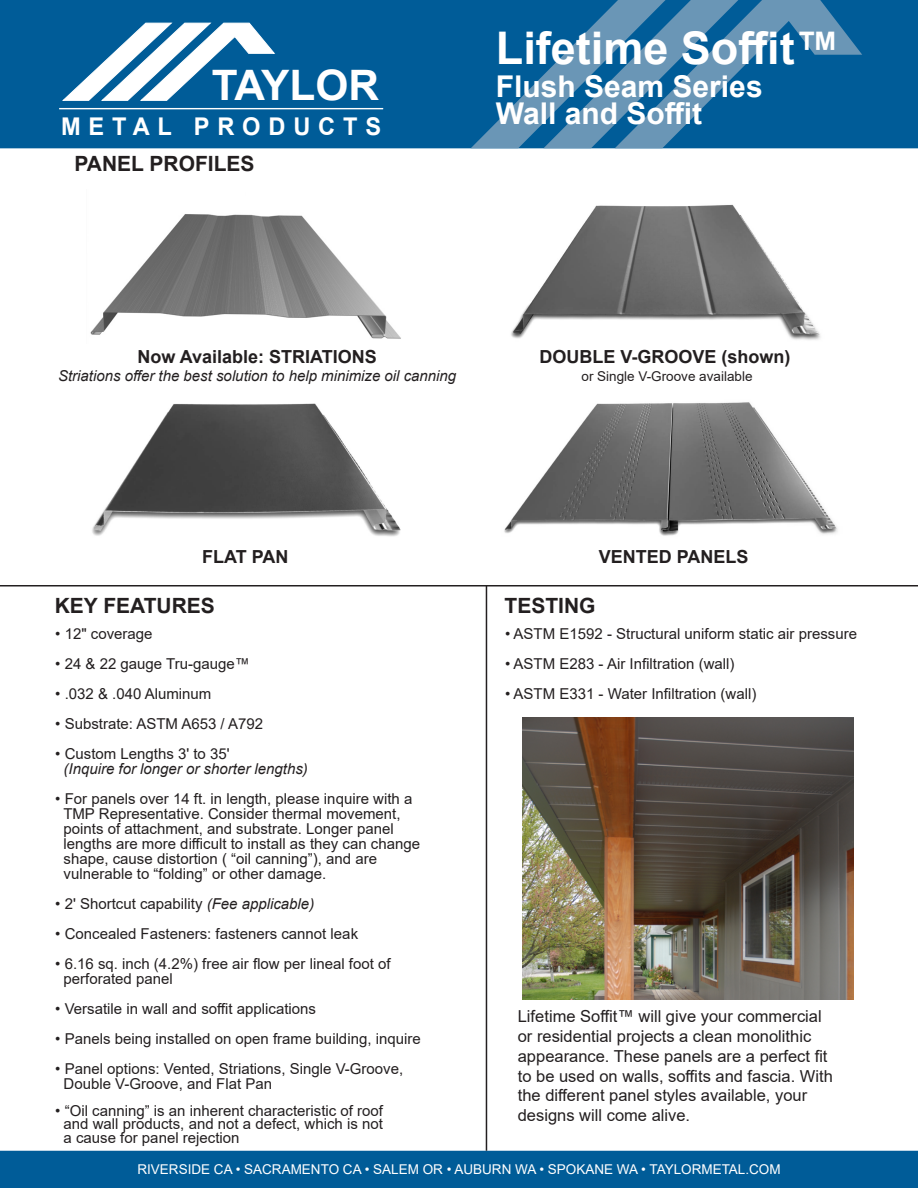
<style>
.page{position:relative;width:918px;height:1188px;background:#fff}
.page>*{position:absolute;margin:0;border:0;box-sizing:border-box;transform-origin:0 0}
.t1{font:700 45px "Arial";color:#fff}
.t2{font:700 42px "Arial";color:#fff}
.t3{font:700 30px "Arial";color:#fff}
.t4{font:700 24.45px "Arial";letter-spacing:.33em;color:#fff}
.t5{font:700 21px "Arial";color:#231f20}
.t6{font:700 18px "Arial";color:#231f20}
.t7{font:16.5px/19.8px "Arial";color:#231f20}
.t8{font:15px "Arial";color:#231f20}
.t9{font:italic 15px "Arial";color:#231f20}
.t10{font:13.5px "Arial";color:#fff}
.t11{font:13.5px "Arial";color:#231f20}
.s1{font-style:italic}
</style>
<div class="page">
<div style="left:0;top:0;width:918px;height:148px;background:#005c98"></div>
<svg style="left:471px;top:0;width:391px;height:148px;background:#2a73a4"></svg>
<svg style="left:62px;top:23px;width:213px;height:78px"></svg>
<hr style="left:59px;top:108px;width:324px;height:1px;background:#fff">
<div style="left:0;top:1151px;width:918px;height:37px;background:#005c98"></div>
<hr style="left:486px;top:586px;width:1px;height:565px;background:#231f20">
<img style="left:523px;top:717px;width:330px;height:283px">
<hr style="left:0;top:585px;width:918px;height:1px;background:#231f20">
<img style="left:511px;top:204px;width:310px;height:136px">
<img style="left:504px;top:402px;width:334px;height:134px">
<img style="left:90px;top:214px;width:311px;height:125px">
<img style="left:92px;top:403px;width:309px;height:134px">
<h2 class="t2" style="left:212px;top:58px;width:169px">TAYLOR</h2>
<h3 class="t4" style="left:61px;top:110px;width:321px">METAL PRODUCTS</h3>
<p class="t5" style="left:75px;top:148px;width:182px">PANEL PROFILES</p>
<p class="t1" style="left:496px;top:16px;width:345px">Lifetime Soffit™</p>
<p class="t3" style="left:496px;top:66px;width:268px">Flush Seam Series</p>
<p class="t3" style="left:496px;top:93px;width:208px">Wall and Soffit</p>
<p class="t6" style="left:138px;top:344px;width:241px">Now Available: STRIATIONS</p>
<p class="t9" style="left:58px;top:366px;width:400px">Striations offer the best solution to help minimize oil canning</p>
<p class="t6" style="left:539px;top:344px;width:253px">DOUBLE V-GROOVE (shown)</p>
<p class="t11" style="left:581px;top:366px;width:173px">or Single V-Groove available</p>
<p class="t6" style="left:202px;top:544px;width:88px">FLAT PAN</p>
<p class="t6" style="left:599px;top:544px;width:151px">VENTED PANELS</p>
<p class="t5" style="left:55px;top:591px;width:162px">KEY FEATURES</p>
<p class="t5" style="left:505px;top:591px;width:93px">TESTING</p>
<p class="t8" style="left:55px;top:623px;width:99px">• 12" coverage</p>
<p class="t8" style="left:55px;top:653px;width:196px">• 24 &amp; 22 gauge Tru-gauge™</p>
<p class="t8" style="left:55px;top:683px;width:158px">• .032 &amp; .040 Aluminum</p>
<p class="t8" style="left:55px;top:713px;width:209px">• Substrate: ASTM A653 / A792</p>
<p class="t8" style="left:55px;top:743px;width:176px">• Custom Lengths 3' to 35'</p>
<p class="t9" style="left:64px;top:759px;width:246px">(Inquire for longer or shorter lengths)</p>
<p class="t8" style="left:55px;top:788px;width:359px"><span class="s1">•</span> For panels over 14 ft. in length, please inquire with a</p>
<p class="t8" style="left:63px;top:803px;width:339px">TMP Representative. Consider thermal movement,</p>
<p class="t8" style="left:64px;top:818px;width:332px">points of attachment, and substrate. Longer panel</p>
<p class="t8" style="left:64px;top:833px;width:358px">lengths are more difficult to install as they can change</p>
<p class="t8" style="left:64px;top:848px;width:315px">shape, cause distortion ( “oil canning”), and are</p>
<p class="t8" style="left:64px;top:863px;width:264px">vulnerable to “folding” or other damage.</p>
<p class="t8" style="left:55px;top:893px;width:261px">• 2' Shortcut capability <span class="s1">(Fee applicable)</span></p>
<p class="t8" style="left:55px;top:923px;width:304px">• Concealed Fasteners: fasteners cannot leak</p>
<p class="t8" style="left:55px;top:953px;width:337px">• 6.16 sq. inch (4.2%) free air flow per lineal foot of</p>
<p class="t8" style="left:64px;top:968px;width:111px">perforated panel</p>
<p class="t8" style="left:55px;top:998px;width:262px">• Versatile in wall and soffit applications</p>
<p class="t8" style="left:55px;top:1028px;width:367px">• Panels being installed on open frame building, inquire</p>
<p class="t8" style="left:55px;top:1058px;width:349px">• Panel options: Vented, Striations, Single V-Groove,</p>
<p class="t8" style="left:64px;top:1073px;width:210px">Double V-Groove, and Flat Pan</p>
<p class="t8" style="left:55px;top:1100px;width:329px">• “Oil canning” is an inherent characteristic of roof</p>
<p class="t8" style="left:64px;top:1114px;width:321px">and wall products, and not a defect, which is not</p>
<p class="t8" style="left:64px;top:1127px;width:177px">a cause for panel rejection</p>
<p class="t8" style="left:505px;top:623px;width:354px">• ASTM E1592 - Structural uniform static air pressure</p>
<p class="t8" style="left:505px;top:653px;width:231px">• ASTM E283 - Air Infiltration (wall)</p>
<p class="t8" style="left:505px;top:683px;width:253px">• ASTM E331 - Water Infiltration (wall)</p>
<p class="t7" style="left:518px;top:1006px;width:317px">Lifetime Soffit™ will give your commercial or residential projects a clean monolithic appearance. These panels are a perfect fit to be used on walls, soffits and fascia. With the different panel styles available, your designs will come alive.</p>
<p class="t10" style="left:137px;top:1160px;width:645px">RIVERSIDE CA • SACRAMENTO CA • SALEM OR • AUBURN WA • SPOKANE WA • TAYLORMETAL.COM</p>
</div>
